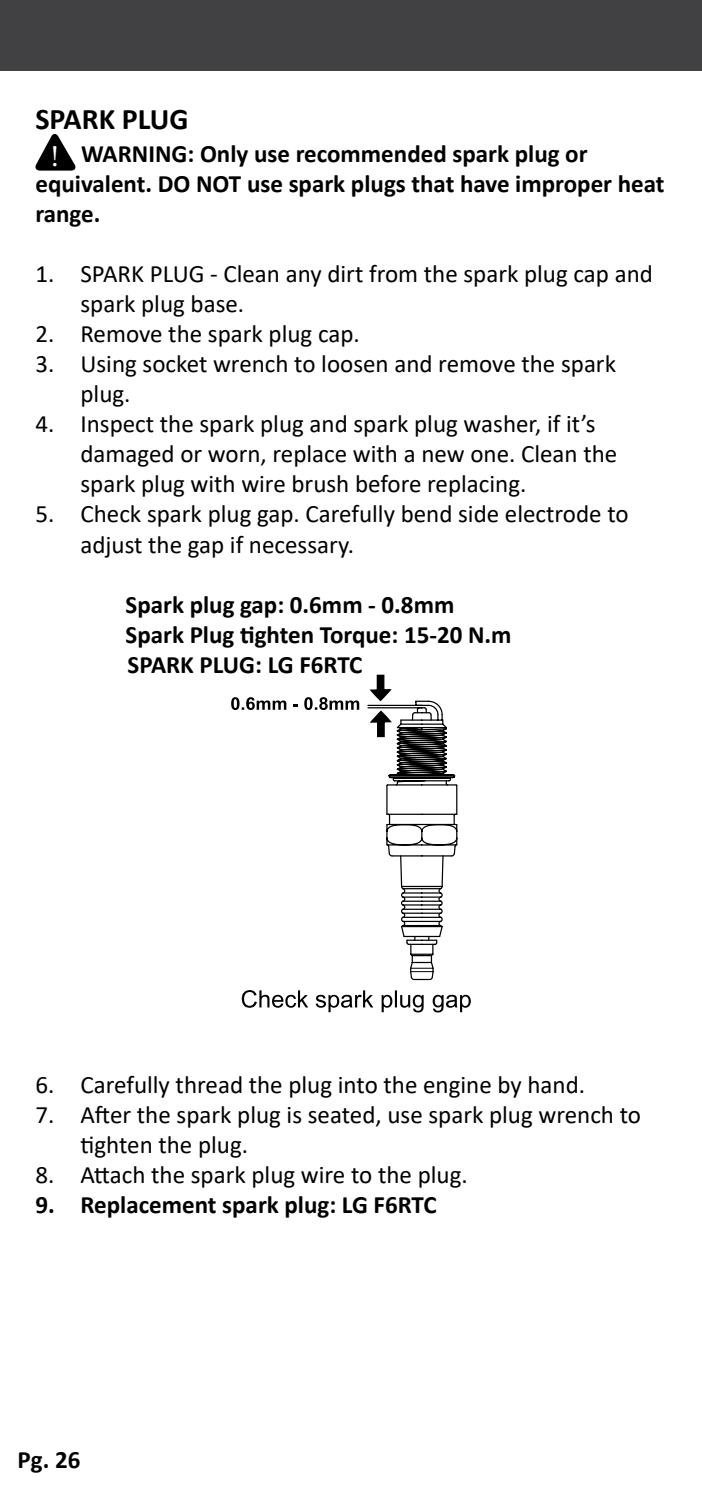
<style>
.page{position:relative;width:702px;height:1489px;background:#fff}
.page>*{position:absolute;margin:0;border:0;box-sizing:border-box;transform-origin:0 0}
.t1{font:700 30px "Calibri";color:#000}
.t2{font:25px/30px "Calibri";color:#000}
.t3{font:700 25px/30px "Calibri";color:#000}
.s1{font-family:"Minion Pro";font-weight:400;font-size:30px;color:#fff}
</style>
<div class="page">
<div style="left:0;top:0;width:702px;height:71px;background:#414042"></div>
<svg style="left:35px;top:134px;width:41px;height:37px"></svg>
<svg style="left:231px;top:697px;width:55px;height:13px"></svg>
<svg style="left:304px;top:697px;width:55px;height:13px"></svg>
<svg style="left:367px;top:674px;width:91px;height:306px"></svg>
<svg style="left:242px;top:990px;width:229px;height:22px"></svg>
<p class="t1" style="left:35px;top:98px;width:154px">SPARK PLUG</p>
<p class="t3" style="left:35px;top:139px;width:630px;text-indent:15px"><span class="s1">!</span> WARNING: Only use recommended spark plug or equivalent. DO NOT use spark plugs that have improper heat range.</p>
<p class="t2" style="left:80px;top:258px;width:574px;text-indent:-45px">1. SPARK PLUG - Clean any dirt from the spark plug cap and spark plug base.</p>
<p class="t2" style="left:35px;top:318px;width:326px">2. Remove the spark plug cap.</p>
<p class="t2" style="left:80px;top:348px;width:537px;text-indent:-45px">3. Using socket wrench to loosen and remove the spark plug.</p>
<p class="t2" style="left:80px;top:408px;width:538px;text-indent:-45px">4. Inspect the spark plug and spark plug washer, if it’s damaged or worn, replace with a new one. Clean the spark plug with wire brush before replacing.</p>
<p class="t2" style="left:80px;top:498px;width:549px;text-indent:-45px">5. Check spark plug gap. Carefully bend side electrode to adjust the gap if necessary.</p>
<p class="t3" style="left:125px;top:589px;width:387px">Spark plug gap: 0.6mm - 0.8mm<br>Spark Plug tighten Torque: 15-20 N.m<br>SPARK PLUG: LG F6RTC</p>
<p class="t2" style="left:35px;top:1068px;width:551px">6. Carefully thread the plug into the engine by hand.</p>
<p class="t2" style="left:80px;top:1098px;width:562px;text-indent:-45px">7. After the spark plug is seated, use spark plug wrench to tighten the plug.</p>
<p class="t2" style="left:35px;top:1158px;width:434px">8. Attach the spark plug wire to the plug.</p>
<p class="t3" style="left:35px;top:1189px;width:402px">9. Replacement spark plug: LG F6RTC</p>
<p class="t3" style="left:18px;top:1443px;width:64px">Pg. 26</p>
</div>
